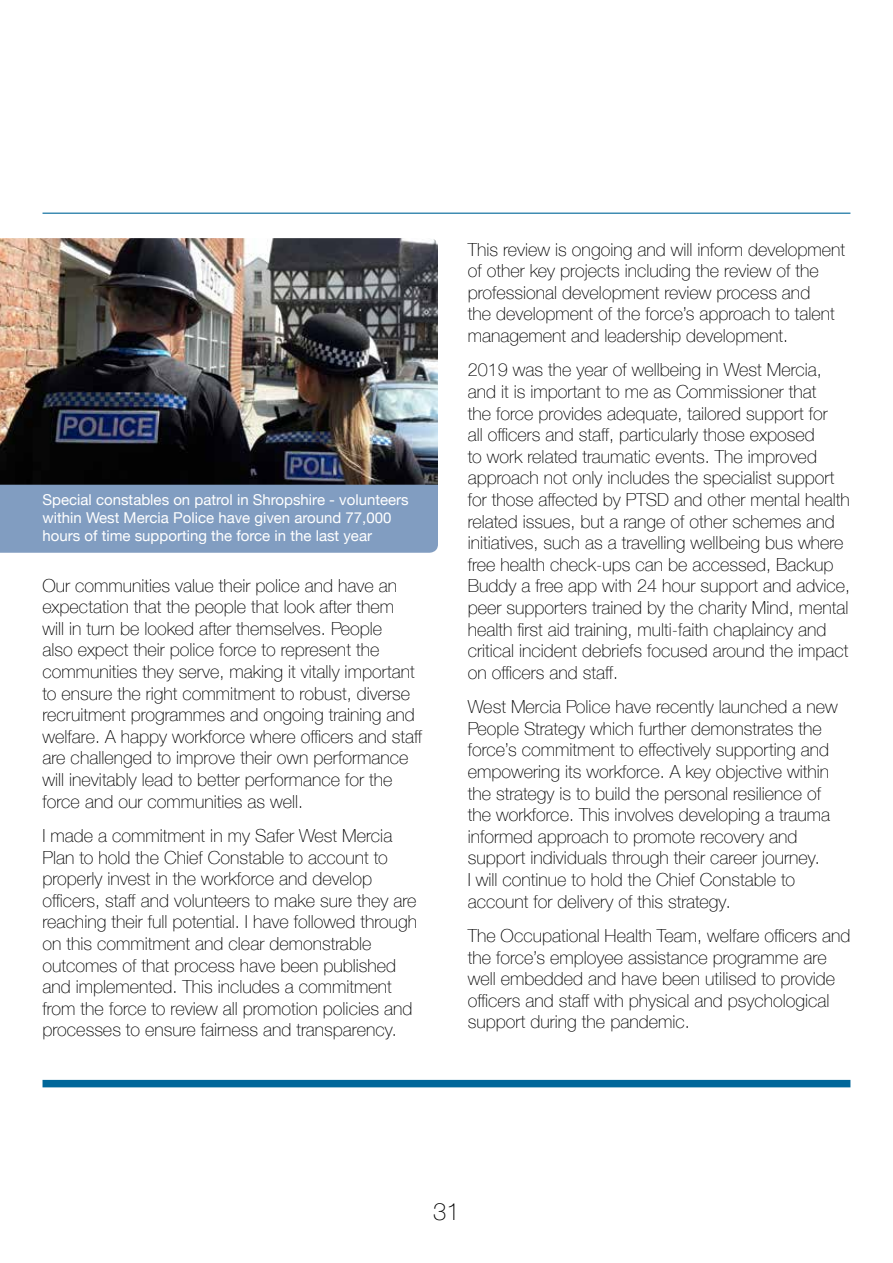
<style>
.page{position:relative;width:893px;height:1263px;background:#fff}
.page>*{position:absolute;margin:0;border:0;box-sizing:border-box;transform-origin:0 0}
.t1{font:100 24px "Helvetica Neue";color:#000}
.t2{font:100 18px/21.6px "Helvetica Neue";color:#000}
.t3{font:15px/18px "Helvetica Neue";color:#fff}
</style>
<div class="page">
<div style="left:43px;top:1080px;width:807px;height:7px;background:#00679a"></div>
<hr style="left:43px;top:213px;width:807px;height:1px;background:#00679a">
<img style="left:0;top:238px;width:438px;height:247px">
<div style="left:0;top:485px;width:438px;height:68px;background:#819dc1"></div>
<p class="t3" style="left:43px;top:492px;width:368px">Special constables on patrol in Shropshire - volunteers within West Mercia Police have given around 77,000 hours of time supporting the force in the last year</p>
<p class="t2" style="left:43px;top:573px;width:381px">Our communities value their police and have an expectation that the people that look after them<br>will in turn be looked after themselves. People<br>also expect their police force to represent the communities they serve, making it vitally important to ensure the right commitment to robust, diverse recruitment programmes and ongoing training and welfare. A happy workforce where officers and staff are challenged to improve their own performance will inevitably lead to better performance for the force and our communities as well.</p>
<p class="t2" style="left:43px;top:824px;width:376px">I made a commitment in my Safer West Mercia Plan to hold the Chief Constable to account to properly invest in the workforce and develop officers, staff and volunteers to make sure they are reaching their full potential. I have followed through on this commitment and clear demonstrable outcomes of that process have been published and implemented. This includes a commitment from the force to review all promotion policies and processes to ensure fairness and transparency.</p>
<p class="t2" style="left:468px;top:238px;width:379px">This review is ongoing and will inform development of other key projects including the review of the professional development review process and<br>the development of the force’s approach to talent management and leadership development.</p>
<p class="t2" style="left:468px;top:358px;width:384px">2019 was the year of wellbeing in West Mercia, and it is important to me as Commissioner that<br>the force provides adequate, tailored support for<br>all officers and staff, particularly those exposed<br>to work related traumatic events. The improved approach not only includes the specialist support for those affected by PTSD and other mental health related issues, but a range of other schemes and initiatives, such as a travelling wellbeing bus where free health check-ups can be accessed, Backup Buddy a free app with 24 hour support and advice, peer supporters trained by the charity Mind, mental health first aid training, multi-faith chaplaincy and critical incident debriefs focused around the impact on officers and staff.</p>
<p class="t2" style="left:468px;top:695px;width:372px">West Mercia Police have recently launched a new People Strategy which further demonstrates the force’s commitment to effectively supporting and empowering its workforce. A key objective within the strategy is to build the personal resilience of the workforce. This involves developing a trauma informed approach to promote recovery and support individuals through their career journey.<br>I will continue to hold the Chief Constable to account for delivery of this strategy.</p>
<p class="t2" style="left:468px;top:924px;width:384px">The Occupational Health Team, welfare officers and the force’s employee assistance programme are well embedded and have been utilised to provide officers and staff with physical and psychological support during the pandemic.</p>
<h1 class="t1" style="left:433px;top:1194px;width:28px">31</h1>
</div>
